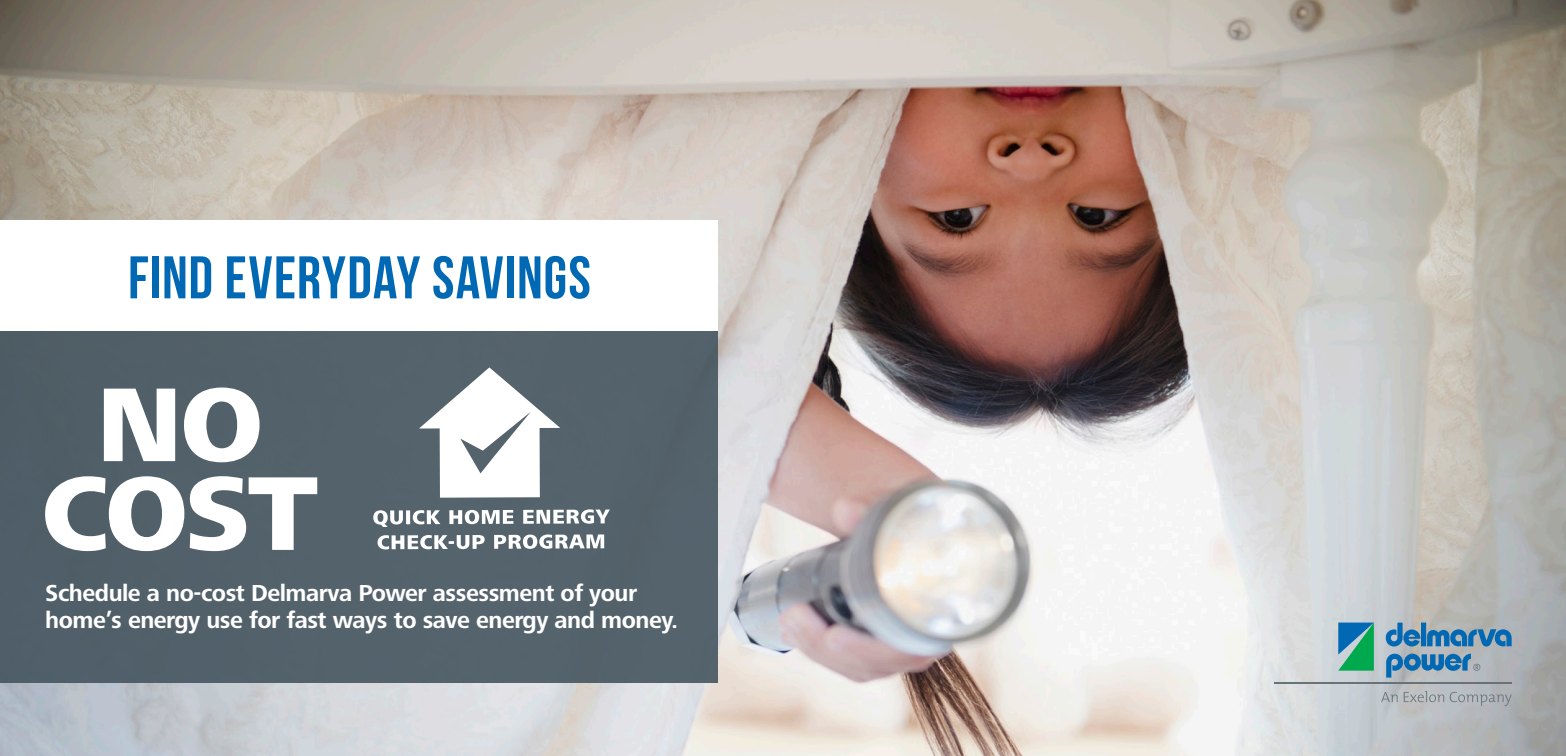
<style>
.page{position:relative;width:1566px;height:756px;background:#fff}
.page>*{position:absolute;margin:0;border:0;box-sizing:border-box;transform-origin:0 0}
.Body_Copy_Black{font:800 108.6px "Frutiger Next Pro";letter-spacing:-.025em;color:#fff}
.Tittle{font:60px "Bebas Neue";letter-spacing:.015em;color:#0168b3}
.Body_Copy_Black-2{font:700 24px/27px "Frutiger Next Pro";letter-spacing:-.02em;color:#fff}
</style>
<div class="page">
<img style="left:0;top:0;width:1566px;height:756px">
<svg style="left:1381px;top:691px;width:131px;height:15px;background:#acb1b6"></svg>
<hr style="left:1274px;top:683px;width:238px;height:1px;background:#687379">
<svg style="left:1386px;top:623px;width:126px;height:55px;background:#749bb6"></svg>
<svg style="left:1338px;top:623px;width:36px;height:48px;background:#259b87"></svg>
<div style="left:0;top:221px;width:718px;height:110px;background:#fff"></div>
<div style="left:0;top:331px;width:718px;height:352px;background:#53616b"></div>
<svg style="left:419px;top:367px;width:141px;height:131px"></svg>
<svg style="left:378px;top:534px;width:226px;height:16px"></svg>
<svg style="left:373px;top:509px;width:237px;height:18px"></svg>
<p class="Tittle" style="left:128px;top:245px;width:464px">FIND EVERYDAY SAVINGS</p>
<p class="Body_Copy_Black" style="left:97px;top:363px;width:168px">NO</p>
<p class="Body_Copy_Black" style="left:42px;top:452px;width:278px">COST</p>
<p class="Body_Copy_Black-2" style="left:45px;top:579px;width:635px">Schedule a no-cost Delmarva Power assessment of your home’s energy use for fast ways to save energy and money.</p>
</div>
